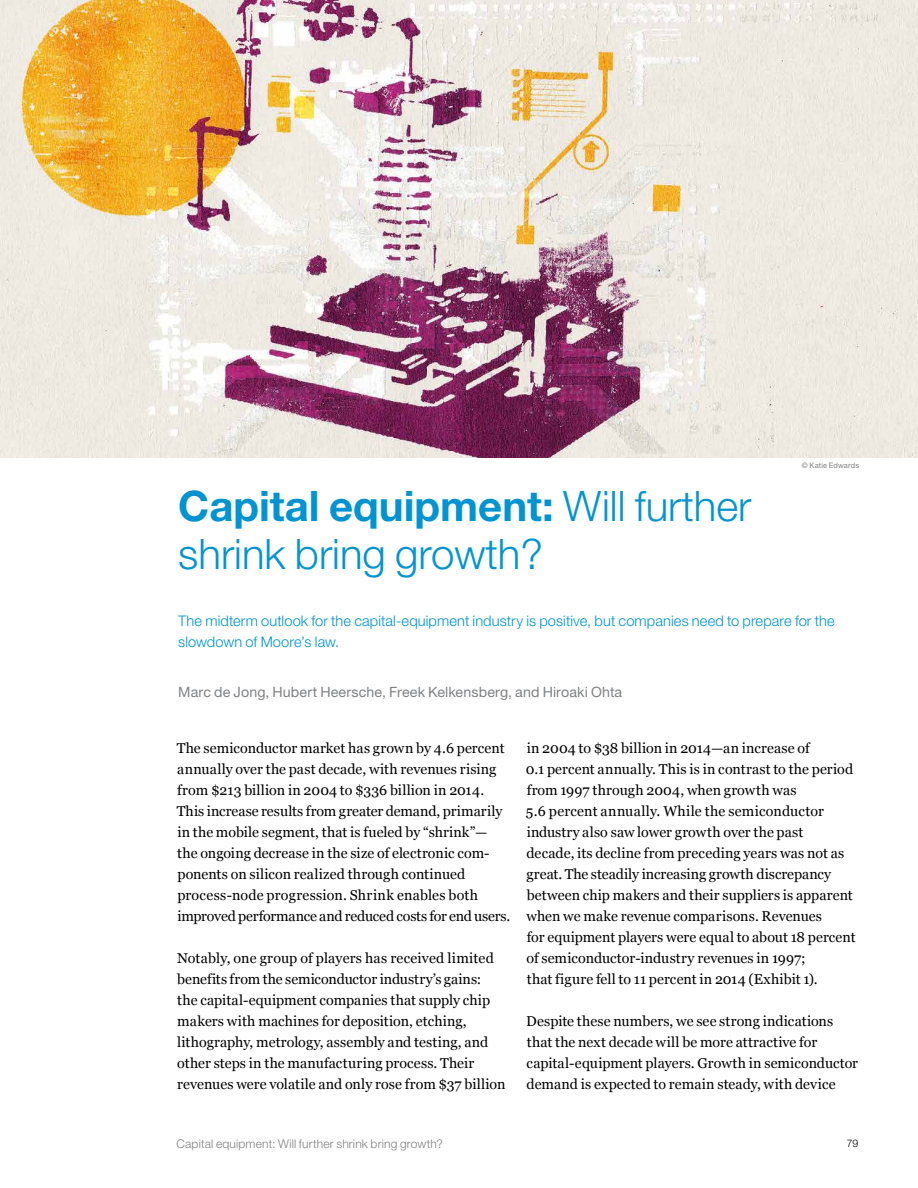
<style>
.page{position:relative;width:918px;height:1188px;background:#fff}
.page>*{position:absolute;margin:0;border:0;box-sizing:border-box;transform-origin:0 0}
.t1{font:300 42px/48px "Helvetica Neue LT Std";color:#0093d1}
.t2{font:300 14.7px/21px "Helvetica Neue LT Std";letter-spacing:.005em;color:#0093d1}
.t3{font:14.25px/21px "Georgia";letter-spacing:.005em;color:#000}
.t4{font:14.25px "Helvetica Neue LT Std";letter-spacing:.01em;color:#808183}
.t5{font:300 12px "Helvetica Neue LT Std";letter-spacing:.015em;color:#808183}
.t6{font:300 10.5px "Helvetica Neue LT Std";color:#000}
.t7{font:7.5px "Helvetica Neue LT Std";letter-spacing:.02em;color:#808183}
.s1{font-weight:700}
</style>
<div class="page">
<img style="left:0;top:0;width:918px;height:457px">
<p class="t7" style="left:802px;top:460px;width:59px">© Katie Edwards</p>
<h1 class="t1" style="left:178px;top:482px;width:575px"><span class="s1">Capital equipment:</span> Will further shrink bring growth?</h1>
<p class="t2" style="left:178px;top:610px;width:658px">The midterm outlook for the capital-equipment industry is positive, but companies need to prepare for the slowdown of Moore’s law.</p>
<p class="t4" style="left:178px;top:683px;width:446px">Marc de Jong, Hubert Heersche, Freek Kelkensberg, and Hiroaki Ohta</p>
<p class="t3" style="left:177px;top:737px;width:335px">The semiconductor market has grown by 4.6 percent annually over the past decade, with revenues rising from $213 billion in 2004 to $336 billion in 2014.<br>This increase results from greater demand, primarily in the mobile segment, that is fueled by “shrink”— the ongoing decrease in the size of electronic com&shy;ponents on silicon realized through continued process-node progression. Shrink enables both improved performance and reduced costs for end users.</p>
<p class="t3" style="left:177px;top:947px;width:330px">Notably, one group of players has received limited benefits from the semiconductor industry’s gains:<br>the capital-equipment companies that supply chip makers with machines for deposition, etching, lithography, metrology, assembly and testing, and other steps in the manufacturing process. Their revenues were volatile and only rose from $37 billion</p>
<p class="t3" style="left:526px;top:737px;width:331px">in 2004 to $38 billion in 2014—an increase of<br>0.1 percent annually. This is in contrast to the period from 1997 through 2004, when growth was<br>5.6 percent annually. While the semiconductor industry also saw lower growth over the past<br>decade, its decline from preceding years was not as great. The steadily increasing growth discrepancy between chip makers and their suppliers is apparent when we make revenue comparisons. Revenues<br>for equipment players were equal to about 18 percent of semiconductor-industry revenues in 1997;<br>that figure fell to 11 percent in 2014 (Exhibit 1).</p>
<p class="t3" style="left:526px;top:1010px;width:333px">Despite these numbers, we see strong indications that the next decade will be more attractive for capital-equipment players. Growth in semiconductor demand is expected to remain steady, with device</p>
<p class="t5" style="left:177px;top:1136px;width:268px">Capital equipment: Will further shrink bring growth?</p>
<p class="t6" style="left:847px;top:1137px;width:13px">79</p>
</div>
